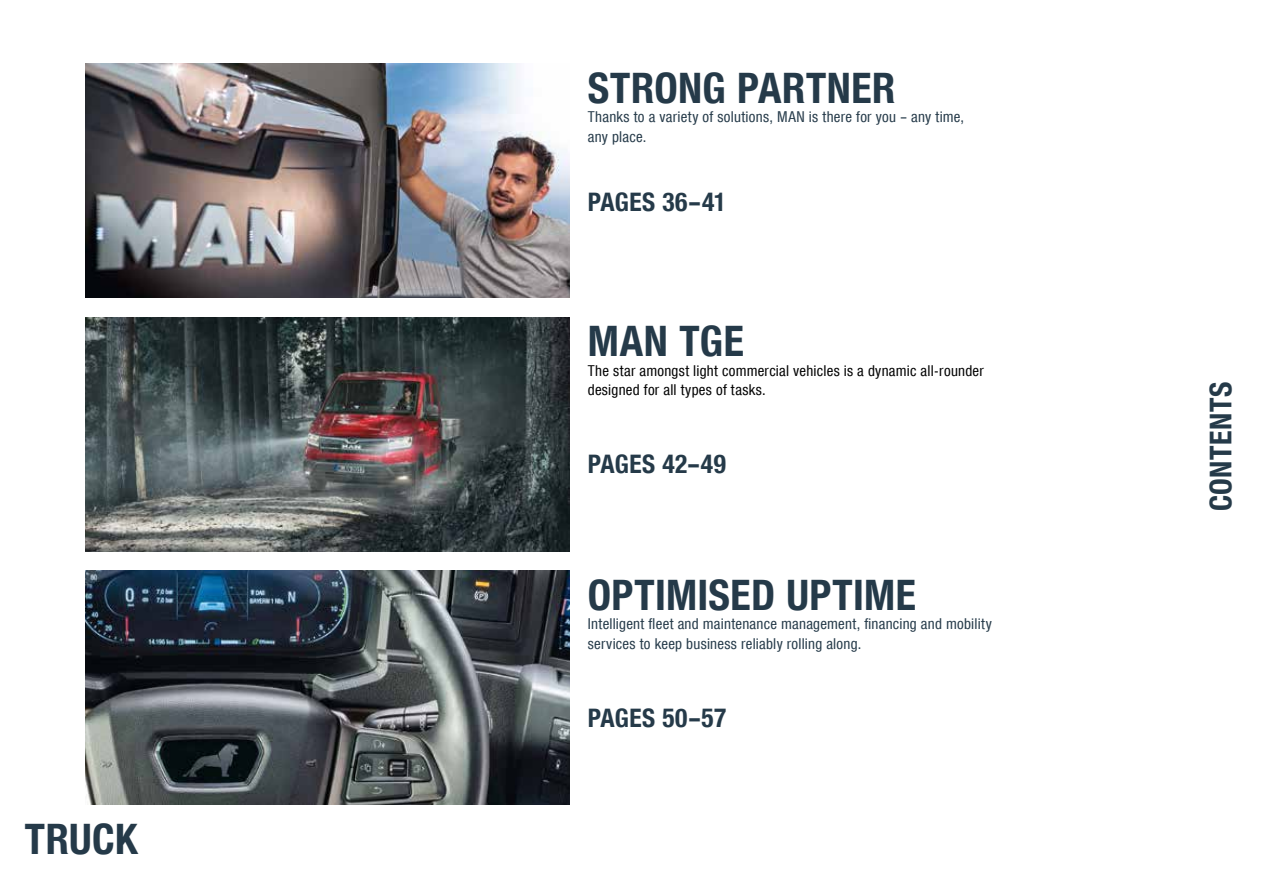
<style>
.page{position:relative;width:1263px;height:893px;background:#fff}
.page>*{position:absolute;margin:0;border:0;box-sizing:border-box;transform-origin:0 0}
.t1{font:700 42px "Man Global Condensed";letter-spacing:.01em;color:#253a49}
.t2{font:700 30px "Man Global Condensed";letter-spacing:.015em;color:#253a49}
.t3{font:700 25.5px "Man Global Condensed";letter-spacing:.015em;color:#253a49}
.t4{font:15px/19.5px "Man Global Condensed";letter-spacing:.015em;color:#253a49}
.t5{font:15px/19.5px "Man Global Condensed";letter-spacing:.015em;color:#000}
</style>
<div class="page">
<img style="left:85px;top:64px;width:485px;height:234px">
<img style="left:85px;top:571px;width:485px;height:234px">
<img style="left:85px;top:317px;width:485px;height:234px">
<h1 class="t1" style="left:25px;top:815px;width:114px">TRUCK</h1>
<h1 class="t1" style="left:588px;top:64px;width:309px">STRONG PARTNER</h1>
<p class="t4" style="left:588px;top:107px;width:378px">Thanks to a variety of solutions, MAN is there for you – any time, any place.</p>
<h3 class="t3" style="left:588px;top:187px;width:140px">PAGES 36–41</h3>
<h1 class="t1" style="left:588px;top:317px;width:158px">MAN TGE</h1>
<p class="t5" style="left:588px;top:361px;width:398px">The star amongst light commercial vehicles is a dynamic all-rounder designed for all types of tasks.</p>
<h3 class="t3" style="left:588px;top:450px;width:140px">PAGES 42–49</h3>
<h1 class="t1" style="left:588px;top:571px;width:330px">OPTIMISED UPTIME</h1>
<p class="t4" style="left:588px;top:614px;width:405px">Intelligent fleet and maintenance management, financing and mobility services to keep business reliably rolling along.</p>
<h3 class="t3" style="left:588px;top:703px;width:140px">PAGES 50–57</h3>
<h2 class="t2" style="left:1203px;top:511px;width:131px;rotate:-90deg">CONTENTS</h2>
</div>
